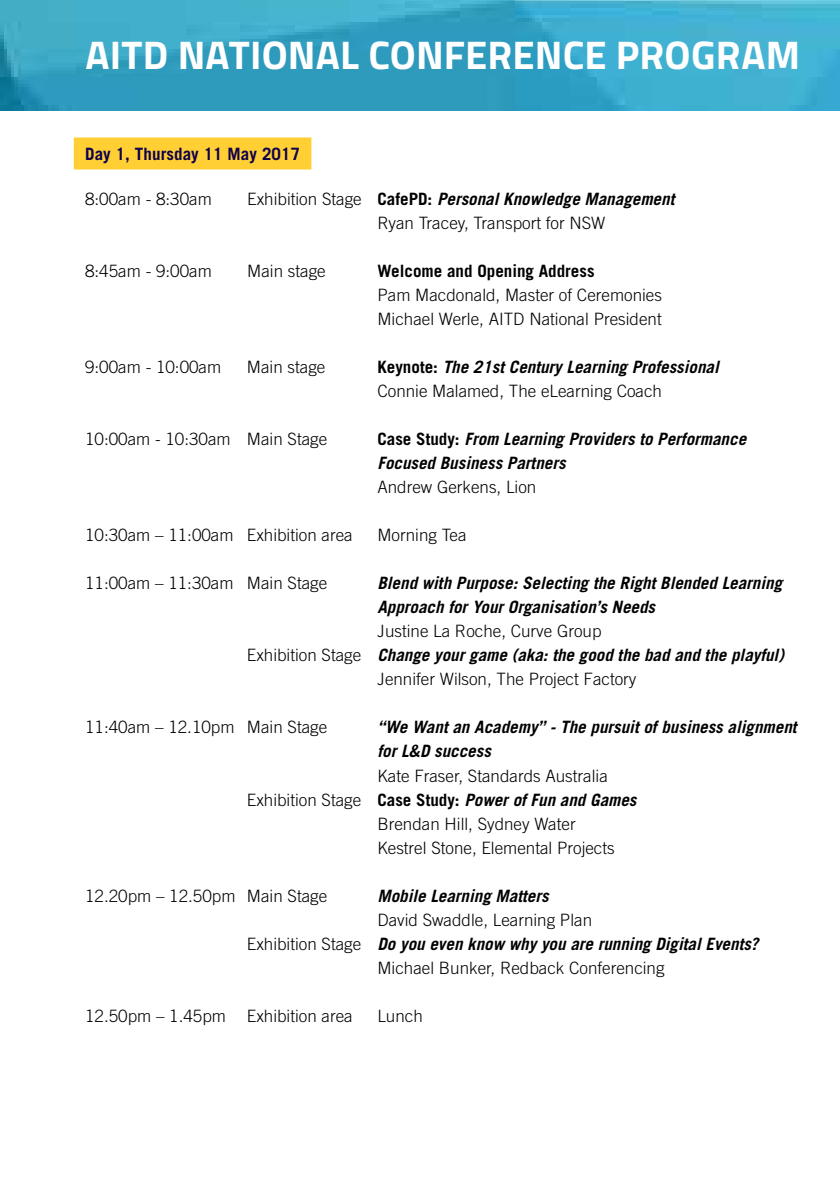
<style>
.page{position:relative;width:840px;height:1191px;background:#fff}
.page>*{position:absolute;margin:0;border:0;box-sizing:border-box;transform-origin:0 0}
.t1{font:700 40px "Titillium";letter-spacing:.005em;color:#fff}
.t2{font:300 17px/24px "Trade Gothic LT Std";color:#000}
.t3{font:italic 700 17px/24px "Trade Gothic LT Std";color:#000}
.t4{font:700 17px "Trade Gothic LT Std";color:#000}
.t5{font:700 17px "Trade Gothic LT Std";letter-spacing:.005em;color:#0e004d}
.s1{font-weight:700}
.s2{font-weight:700;font-style:italic}
.s3{font-style:normal}
.s4{font-weight:300;font-style:normal}
</style>
<div class="page">
<div style="left:74px;top:137px;width:237px;height:32px;background:#ffcf34"></div>
<img style="left:0;top:0;width:839px;height:110px">
<h1 class="t1" style="left:85px;top:24px;width:715px">AITD NATIONAL CONFERENCE PROGRAM</h1>
<p class="t5" style="left:85px;top:144px;width:216px">Day 1, Thursday 11 May 2017</p>
<p class="t2" style="left:85px;top:187px;width:128px">8:00am - 8:30am</p>
<p class="t2" style="left:377px;top:187px;width:298px;text-indent:-130px">Exhibition Stage <span class="s1">CafePD:</span> <span class="s2">Personal Knowledge Management<br></span>Ryan Tracey, Transport for NSW</p>
<p class="t2" style="left:85px;top:259px;width:128px">8:45am - 9:00am</p>
<p class="t2" style="left:247px;top:259px;width:80px">Main stage</p>
<p class="t4" style="left:377px;top:261px;width:218px">Welcome and Opening Address</p>
<p class="t2" style="left:377px;top:283px;width:286px">Pam Macdonald, Master of Ceremonies<br>Michael Werle, AITD National President</p>
<p class="t2" style="left:85px;top:355px;width:138px">9:00am - 10:00am</p>
<p class="t2" style="left:247px;top:355px;width:80px">Main stage</p>
<p class="t3" style="left:377px;top:355px;width:342px"><span class="s3">Keynote:</span> The 21st Century Learning Professional<br><span class="s4">Connie Malamed, The eLearning Coach</span></p>
<p class="t2" style="left:85px;top:427px;width:243px">10:00am - 10:30am Main Stage</p>
<p class="t3" style="left:377px;top:427px;width:370px"><span class="s3">Case Study:</span> From Learning Providers to Performance<br>Focused Business Partners</p>
<p class="t2" style="left:377px;top:475px;width:160px">Andrew Gerkens, Lion</p>
<p class="t2" style="left:85px;top:523px;width:269px">10:30am – 11:00am Exhibition area</p>
<p class="t2" style="left:377px;top:523px;width:91px">Morning Tea</p>
<p class="t2" style="left:85px;top:571px;width:243px">11:00am – 11:30am Main Stage</p>
<p class="t3" style="left:377px;top:571px;width:406px">Blend with Purpose: Selecting the Right Blended Learning<br>Approach for Your Organisation’s Needs</p>
<p class="t2" style="left:377px;top:619px;width:225px">Justine La Roche, Curve Group</p>
<p class="t3" style="left:247px;top:643px;width:538px"><span class="s4">Exhibition Stage</span> Change your game (aka: the good the bad and the playful)</p>
<p class="t2" style="left:377px;top:667px;width:260px">Jennifer Wilson, The Project Factory</p>
<p class="t2" style="left:85px;top:715px;width:243px">11:40am – 12.10pm Main Stage</p>
<p class="t3" style="left:377px;top:715px;width:420px">“We Want an Academy” - The pursuit of business alignment for L&amp;D success</p>
<p class="t2" style="left:377px;top:763px;width:232px">Kate Fraser, Standards Australia</p>
<p class="t3" style="left:247px;top:787px;width:391px"><span class="s4">Exhibition Stage</span> <span class="s3">Case Study:</span> Power of Fun and Games</p>
<p class="t2" style="left:377px;top:811px;width:200px">Brendan Hill, Sydney Water</p>
<p class="t2" style="left:377px;top:835px;width:239px">Kestrel Stone, Elemental Projects</p>
<p class="t2" style="left:85px;top:883px;width:243px">12.20pm – 12.50pm Main Stage</p>
<p class="t3" style="left:377px;top:883px;width:172px">Mobile Learning Matters</p>
<p class="t2" style="left:377px;top:907px;width:216px">David Swaddle, Learning Plan</p>
<p class="t3" style="left:247px;top:931px;width:513px"><span class="s4">Exhibition Stage</span> Do you even know why you are running Digital Events?</p>
<p class="t2" style="left:377px;top:955px;width:288px">Michael Bunker, Redback Conferencing</p>
<p class="t2" style="left:85px;top:1003px;width:269px">12.50pm – 1.45pm Exhibition area</p>
<p class="t2" style="left:377px;top:1003px;width:47px">Lunch</p>
</div>
